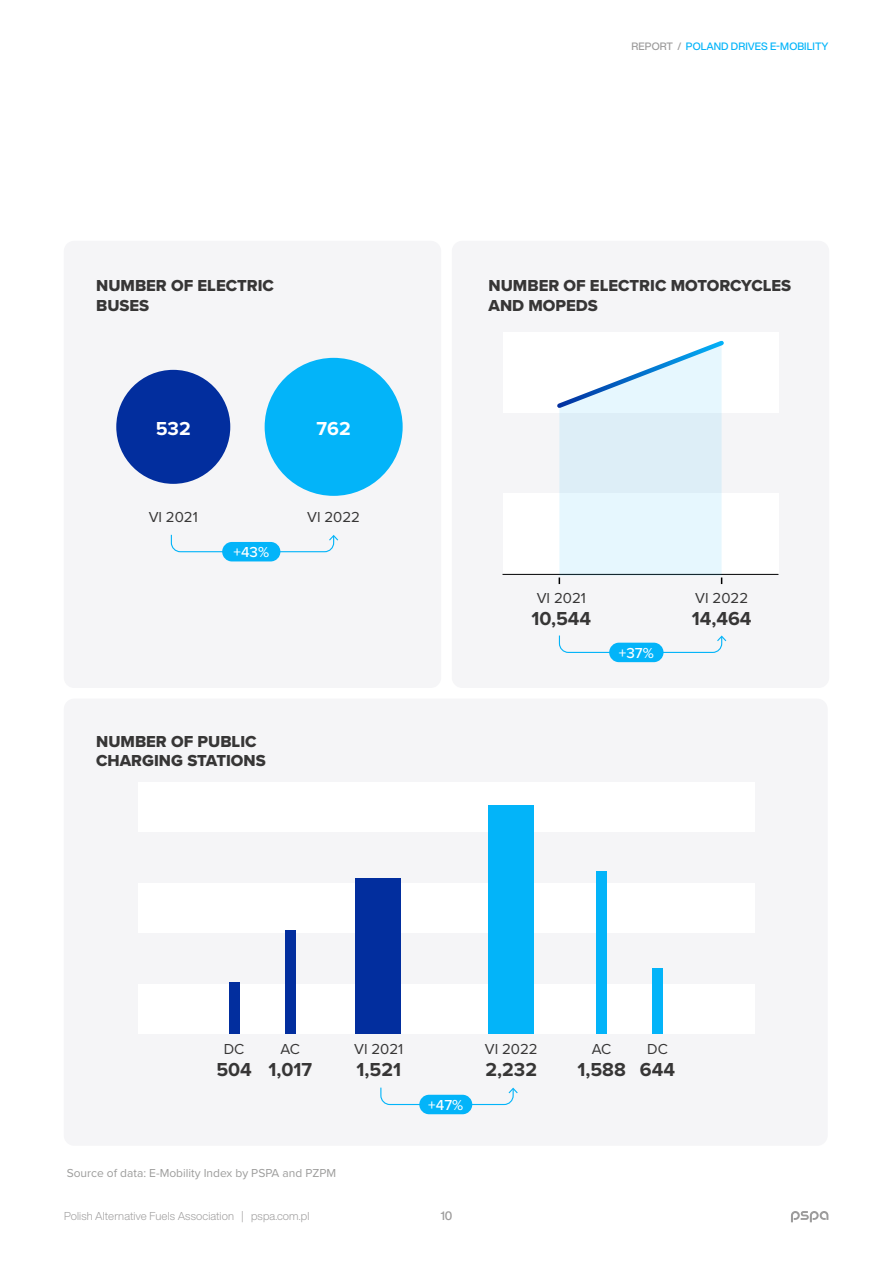
<style>
.page{position:relative;width:893px;height:1263px;background:#fff}
.page>*{position:absolute;margin:0;border:0;box-sizing:border-box;transform-origin:0 0}
.t1{font:700 19.5px "Proxima Nova";color:#373636}
.t2{font:700 19.5px "Proxima Nova";color:#fff}
.t3{font:16.5px/19.8px "Proxima Nova Extrabld";color:#373636}
.t4{font:15px "Proxima Nova";color:#373636}
.t5{font:500 15px "Proxima Nova";color:#fff}
.t6{font:12px "Proxima Nova";color:#9d9d9c}
.t7{font:500 12px "Helvetica Now Display";color:#9c9b9b}
.t8{font:300 11.25px "Helvetica Now Display";letter-spacing:.01em;color:#9c9b9b}
.t9{font:500 10.5px "Helvetica Now Display";letter-spacing:.01em;color:#03b4f9}
.s1{color:#9c9b9b}
</style>
<div class="page">
<div style="left:64px;top:241px;width:377px;height:447px;background:#f5f5f7;border-radius:10px"></div>
<div style="left:452px;top:241px;width:377px;height:447px;background:#f5f5f7;border-radius:10px"></div>
<div style="left:64px;top:699px;width:764px;height:447px;background:#f5f5f7;border-radius:10px"></div>
<div style="left:502px;top:493px;width:276px;height:81px;background:#fff"></div>
<div style="left:502px;top:332px;width:276px;height:81px;background:#fff"></div>
<div style="left:138px;top:984px;width:617px;height:50px;background:#fff"></div>
<div style="left:138px;top:883px;width:617px;height:50px;background:#fff"></div>
<div style="left:138px;top:782px;width:617px;height:50px;background:#fff"></div>
<svg style="left:170px;top:534px;width:168px;height:19px"></svg>
<div style="left:222px;top:542px;width:58px;height:19px;background:#03b4f9;border-radius:10px"></div>
<svg style="left:380px;top:1087px;width:138px;height:18px"></svg>
<div style="left:419px;top:1095px;width:53px;height:19px;background:#03b4f9;border-radius:10px"></div>
<div style="left:116px;top:370px;width:114px;height:114px;background:#022e9e;border-radius:50%"></div>
<div style="left:265px;top:358px;width:138px;height:138px;background:#03b4f9;border-radius:50%"></div>
<svg style="left:558px;top:635px;width:168px;height:18px"></svg>
<div style="left:609px;top:643px;width:54px;height:19px;background:#03b4f9;border-radius:10px"></div>
<div style="left:489px;top:805px;width:45px;height:229px;background:#03b4f9"></div>
<div style="left:355px;top:878px;width:45px;height:156px;background:#022e9e"></div>
<div style="left:596px;top:871px;width:11px;height:163px;background:#03b4f9"></div>
<div style="left:285px;top:930px;width:11px;height:104px;background:#022e9e"></div>
<div style="left:652px;top:968px;width:11px;height:66px;background:#03b4f9"></div>
<div style="left:229px;top:982px;width:10px;height:52px;background:#022e9e"></div>
<hr style="left:502px;top:574px;width:276px;height:1px;background:#000">
<svg style="left:554px;top:340px;width:173px;height:244px"></svg>
<svg style="left:791px;top:1211px;width:37px;height:11px"></svg>
<p class="t9" style="left:632px;top:40px;width:198px"><span class="s1">REPORT /</span> POLAND DRIVES E-MOBILITY</p>
<p class="t3" style="left:96px;top:276px;width:179px">NUMBER OF ELECTRIC<br>BUSES</p>
<p class="t3" style="left:489px;top:276px;width:304px">NUMBER OF ELECTRIC MOTORCYCLES<br>AND MOPEDS</p>
<p class="t2" style="left:156px;top:414px;width:37px">532</p>
<p class="t2" style="left:317px;top:414px;width:36px">762</p>
<p class="t4" style="left:149px;top:506px;width:51px">VI 2021</p>
<p class="t4" style="left:307px;top:506px;width:54px">VI 2022</p>
<p class="t5" style="left:233px;top:541px;width:37px">+43%</p>
<p class="t3" style="left:96px;top:731px;width:171px">NUMBER OF PUBLIC<br>CHARGING STATIONS</p>
<p class="t4" style="left:537px;top:587px;width:51px">VI 2021</p>
<p class="t4" style="left:695px;top:587px;width:54px">VI 2022</p>
<p class="t1" style="left:531px;top:604px;width:61px">10,544</p>
<p class="t1" style="left:692px;top:604px;width:61px">14,464</p>
<p class="t5" style="left:619px;top:642px;width:36px">+37%</p>
<p class="t4" style="left:224px;top:1038px;width:22px">DC</p>
<p class="t1" style="left:216px;top:1055px;width:37px">504</p>
<p class="t4" style="left:281px;top:1038px;width:21px">AC</p>
<p class="t1" style="left:268px;top:1055px;width:45px">1,017</p>
<p class="t4" style="left:354px;top:1038px;width:51px">VI 2021</p>
<p class="t4" style="left:485px;top:1038px;width:54px">VI 2022</p>
<p class="t1" style="left:356px;top:1055px;width:46px">1,521</p>
<p class="t1" style="left:485px;top:1055px;width:53px">2,232</p>
<p class="t5" style="left:428px;top:1094px;width:36px">+47%</p>
<p class="t6" style="left:67px;top:1163px;width:271px">Source of data: E-Mobility Index by PSPA and PZPM</p>
<p class="t8" style="left:64px;top:1209px;width:247px">Polish Alternative Fuels Association | pspa.com.pl</p>
<p class="t7" style="left:440px;top:1207px;width:14px">10</p>
<p class="t4" style="left:592px;top:1038px;width:21px">AC</p>
<p class="t1" style="left:577px;top:1055px;width:50px">1,588</p>
<p class="t4" style="left:647px;top:1038px;width:22px">DC</p>
<p class="t1" style="left:640px;top:1055px;width:37px">644</p>
</div>
